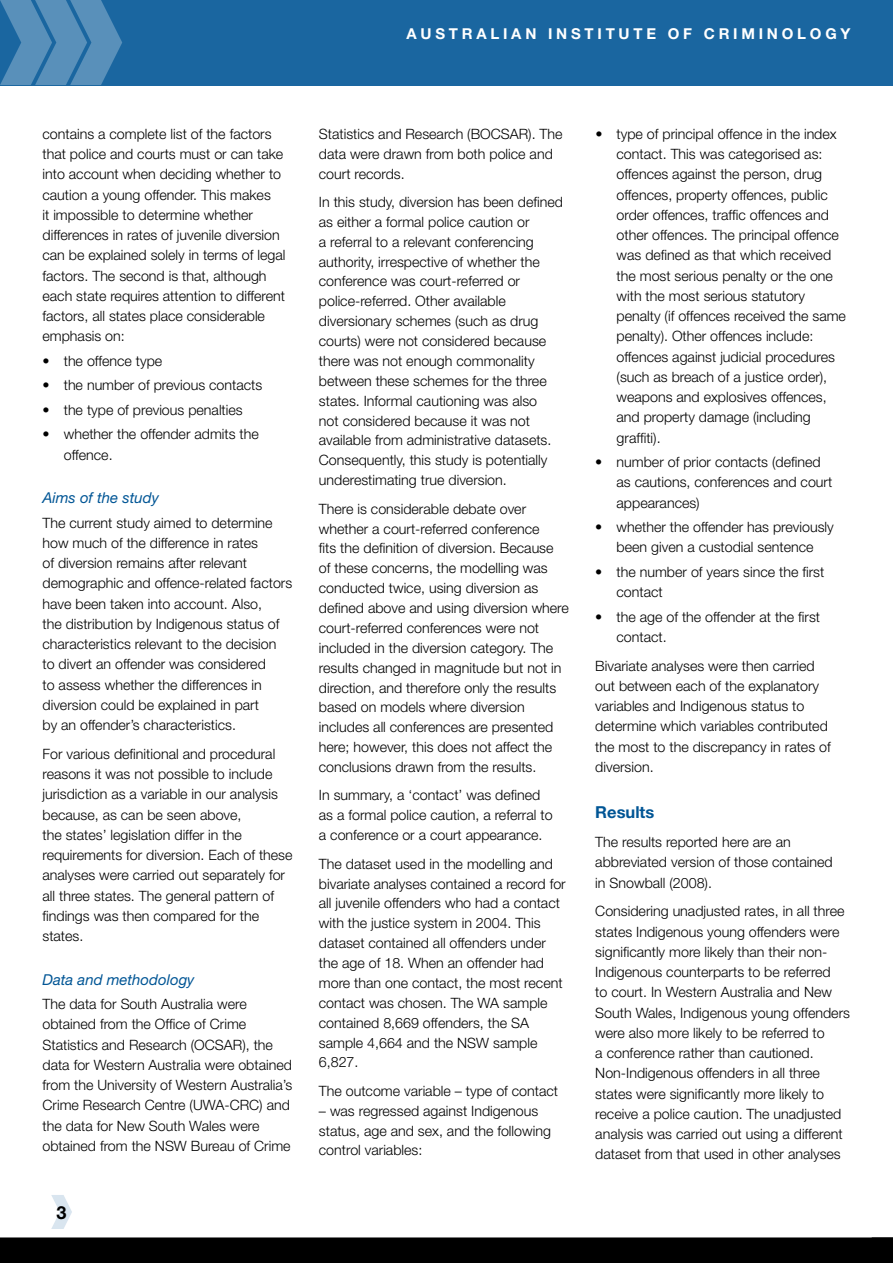
<style>
.page{position:relative;width:893px;height:1263px;background:#fff}
.page>*{position:absolute;margin:0;border:0;box-sizing:border-box;transform-origin:0 0}
.t1{font:700 18px "Helvetica Neue LT";color:#000}
.heading_1{font:700 16.5px "Helvetica Neue LT";color:#005595}
.t2{font:700 15px "Helvetica Neue LT";letter-spacing:.25em;color:#fff}
.heading_2{font:italic 15px "Helvetica Neue LT";color:#005595}
.text{font:300 14.25px/20.2px "Helvetica Neue LT";color:#000}
.bullets{font:300 14.25px/20.2px "Helvetica Neue LT";color:#000}
.text_before_bullet{font:300 14.25px/20.2px "Helvetica Neue LT";color:#000}
.bullets_last{font:300 14.25px/20.2px "Helvetica Neue LT";color:#000}
</style>
<div class="page">
<div style="left:0;top:0;width:893px;height:85px;background:#1a66a0"></div>
<div style="left:0;top:1237px;width:893px;height:26px;background:#000"></div>
<svg style="left:51px;top:1195px;width:21px;height:34px"></svg>
<svg style="left:0;top:0;width:122px;height:85px"></svg>
<p class="t2" style="left:407px;top:25px;width:445px">AUSTRALIAN INSTITUTE OF CRIMINOLOGY</p>
<p class="text_before_bullet" style="left:43px;top:123px;width:244px">contains a complete list of the factors that police and courts must or can take into account when deciding whether to caution a young offender. This makes<br>it impossible to determine whether differences in rates of juvenile diversion can be explained solely in terms of legal factors. The second is that, although each state requires attention to different factors, all states place considerable emphasis on:</p>
<p class="bullets" style="left:43px;top:350px;width:121px">• the offence type</p>
<p class="bullets" style="left:43px;top:375px;width:221px">• the number of previous contacts</p>
<p class="bullets" style="left:43px;top:399px;width:202px">• the type of previous penalties</p>
<p class="bullets_last" style="left:64px;top:424px;width:197px;text-indent:-21px">• whether the offender admits the offence.</p>
<p class="heading_2" style="left:43px;top:489px;width:118px">Aims of the study</p>
<p class="text" style="left:43px;top:512px;width:251px">The current study aimed to determine how much of the difference in rates<br>of diversion remains after relevant demographic and offence-related factors have been taken into account. Also,<br>the distribution by Indigenous status of characteristics relevant to the decision<br>to divert an offender was considered<br>to assess whether the differences in diversion could be explained in part<br>by an offender’s characteristics.</p>
<p class="text" style="left:43px;top:743px;width:251px">For various definitional and procedural reasons it was not possible to include jurisdiction as a variable in our analysis because, as can be seen above,<br>the states’ legislation differ in the requirements for diversion. Each of these analyses were carried out separately for all three states. The general pattern of findings was then compared for the states.</p>
<p class="heading_2" style="left:43px;top:970px;width:153px">Data and methodology</p>
<p class="text" style="left:43px;top:994px;width:251px">The data for South Australia were obtained from the Office of Crime Statistics and Research (OCSAR), the data for Western Australia were obtained from the University of Western Australia’s Crime Research Centre (UWA-CRC) and the data for New South Wales were obtained from the NSW Bureau of Crime</p>
<p class="t1" style="left:57px;top:1201px;width:12px">3</p>
<p class="text" style="left:319px;top:123px;width:245px">Statistics and Research (BOCSAR). The data were drawn from both police and court records.</p>
<p class="text" style="left:319px;top:192px;width:246px">In this study, diversion has been defined as either a formal police caution or<br>a referral to a relevant conferencing authority, irrespective of whether the conference was court-referred or police-referred. Other available diversionary schemes (such as drug courts) were not considered because there was not enough commonality between these schemes for the three states. Informal cautioning was also<br>not considered because it was not available from administrative datasets.<br>Consequently, this study is potentially underestimating true diversion.</p>
<p class="text" style="left:319px;top:498px;width:251px">There is considerable debate over whether a court-referred conference<br>fits the definition of diversion. Because<br>of these concerns, the modelling was conducted twice, using diversion as defined above and using diversion where court-referred conferences were not included in the diversion category. The results changed in magnitude but not in direction, and therefore only the results based on models where diversion includes all conferences are presented here; however, this does not affect the conclusions drawn from the results.</p>
<p class="text" style="left:319px;top:785px;width:235px">In summary, a ‘contact’ was defined as a formal police caution, a referral to a conference or a court appearance.</p>
<p class="text" style="left:319px;top:853px;width:248px">The dataset used in the modelling and bivariate analyses contained a record for all juvenile offenders who had a contact with the justice system in 2004. This dataset contained all offenders under the age of 18. When an offender had more than one contact, the most recent contact was chosen. The WA sample contained 8,669 offenders, the SA sample 4,664 and the NSW sample 6,827.</p>
<p class="text_before_bullet" style="left:319px;top:1080px;width:241px">The outcome variable – type of contact</p>
<p class="text_before_bullet" style="left:319px;top:1100px;width:234px">– was regressed against Indigenous status, age and sex, and the following control variables:</p>
<p class="bullets" style="left:617px;top:123px;width:231px;text-indent:-21px">• type of principal offence in the index contact. This was categorised as: offences against the person, drug offences, property offences, public order offences, traffic offences and other offences. The principal offence was defined as that which received the most serious penalty or the one with the most serious statutory penalty (if offences received the same penalty). Other offences include: offences against judicial procedures (such as breach of a justice order), weapons and explosives offences, and property damage (including graffiti).</p>
<p class="bullets" style="left:617px;top:452px;width:217px;text-indent:-21px">• number of prior contacts (defined as cautions, conferences and court appearances)</p>
<p class="bullets" style="left:595px;top:517px;width:240px;text-align:center">• whether the offender has previously been given a custodial sentence</p>
<p class="bullets" style="left:617px;top:561px;width:209px;text-indent:-21px">• the number of years since the first contact</p>
<p class="bullets_last" style="left:617px;top:606px;width:205px;text-indent:-21px">• the age of the offender at the first contact.</p>
<p class="text" style="left:595px;top:655px;width:237px">Bivariate analyses were then carried out between each of the explanatory variables and Indigenous status to determine which variables contributed the most to the discrepancy in rates of diversion.</p>
<p class="heading_1" style="left:595px;top:802px;width:60px">Results</p>
<p class="text" style="left:595px;top:832px;width:239px">The results reported here are an abbreviated version of those contained in Snowball (2008).</p>
<p class="text" style="left:595px;top:901px;width:256px">Considering unadjusted rates, in all three states Indigenous young offenders were significantly more likely than their non-Indigenous counterparts to be referred<br>to court. In Western Australia and New South Wales, Indigenous young offenders were also more likely to be referred to<br>a conference rather than cautioned.<br>Non-Indigenous offenders in all three states were significantly more likely to receive a police caution. The unadjusted analysis was carried out using a different dataset from that used in other analyses</p>
</div>
